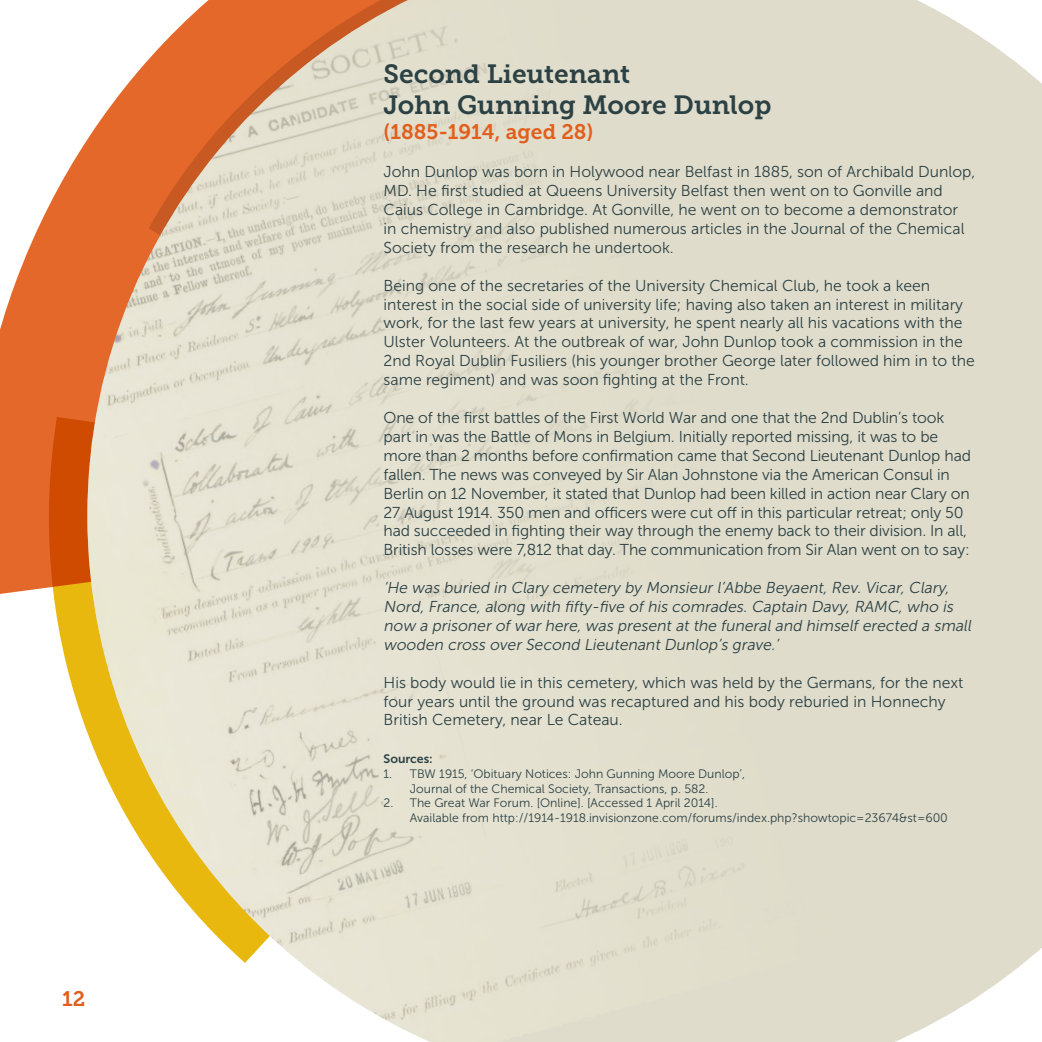
<style>
.page{position:relative;width:1042px;height:1042px;background:#fff}
.page>*{position:absolute;margin:0;border:0;box-sizing:border-box;transform-origin:0 0}
.t1{font:26.25px/31.5px "Museo Slab 700";color:#2b4144}
.t2{font:21px "Museo Slab 700";color:#e15f1d}
.t3{font:15.75px/18.9px "Museo Sans 300";color:#2b4144}
.t4{font:italic 15.75px/18.9px "Museo Sans 300";color:#2b4144}
.t5{font:12.25px/14.7px "Museo Sans 300";color:#2b4144}
.t6{font:12.25px "Museo Sans 700";color:#2b4144}
</style>
<div class="page">
<svg style="left:0;top:140px;width:87px;height:454px;fill:#e5682b"></svg>
<svg style="left:24px;top:417px;width:63px;height:315px"></svg>
<div style="left:864px;top:0;width:178px;height:1042px;background:#e0dccb"></div>
<img style="left:87px;top:0;width:777px;height:1042px">
<p class="t2" style="left:62px;top:986px;width:25px">12</p>
<p class="t1" style="left:383px;top:58px;width:389px">Second Lieutenant<br>John Gunning Moore Dunlop</p>
<p class="t2" style="left:383px;top:120px;width:211px">(1885-1914, aged 28)</p>
<p class="t3" style="left:383px;top:162px;width:593px">John Dunlop was born in Holywood near Belfast in 1885, son of Archibald Dunlop, MD. He first studied at Queens University Belfast then went on to Gonville and Caius College in Cambridge. At Gonville, he went on to become a demonstrator<br>in chemistry and also published numerous articles in the Journal of the Chemical Society from the research he undertook.</p>
<p class="t3" style="left:383px;top:276px;width:593px">Being one of the secretaries of the University Chemical Club, he took a keen interest in the social side of university life; having also taken an interest in military work, for the last few years at university, he spent nearly all his vacations with the Ulster Volunteers. At the outbreak of war, John Dunlop took a commission in the 2nd Royal Dublin Fusiliers (his younger brother George later followed him in to the same regiment) and was soon fighting at the Front.</p>
<p class="t3" style="left:383px;top:408px;width:589px">One of the first battles of the First World War and one that the 2nd Dublin’s took part in was the Battle of Mons in Belgium. Initially reported missing, it was to be more than 2 months before confirmation came that Second Lieutenant Dunlop had fallen. The news was conveyed by Sir Alan Johnstone via the American Consul in Berlin on 12 November, it stated that Dunlop had been killed in action near Clary on 27 August 1914. 350 men and officers were cut off in this particular retreat; only 50 had succeeded in fighting their way through the enemy back to their division. In all, British losses were 7,812 that day. The communication from Sir Alan went on to say:</p>
<p class="t4" style="left:383px;top:578px;width:592px">‘He was buried in Clary cemetery by Monsieur l’Abbe Beyaent, Rev. Vicar, Clary, Nord, France, along with fifty -five of his comrades. Captain Davy, RAMC, who is now a prisoner of war here, was present at the funeral and himself erected a small wooden cross over Second Lieutenant Dunlop’s grave.’</p>
<p class="t3" style="left:383px;top:673px;width:581px">His body would lie in this cemetery, which was held by the Germans, for the next four years until the ground was recaptured and his body reburied in Honnechy<br>British Cemetery, near Le Cateau.</p>
<p class="t6" style="left:383px;top:752px;width:51px">Sources:</p>
<p class="t5" style="left:410px;top:766px;width:337px;text-indent:-26px">1. TBW 1915, ‘Obituary Notices: John Gunning Moore Dunlop’,<br>Journal of the Chemical Society, Transactions, p. 582.</p>
<p class="t5" style="left:410px;top:796px;width:540px;text-indent:-26px">2. The Great War Forum. [Online]. [Accessed 1 April 2014].<br>Available from http://1914-1918.invisionzone.com/forums/index.php?showtopic=23674&amp;st=600</p>
</div>
